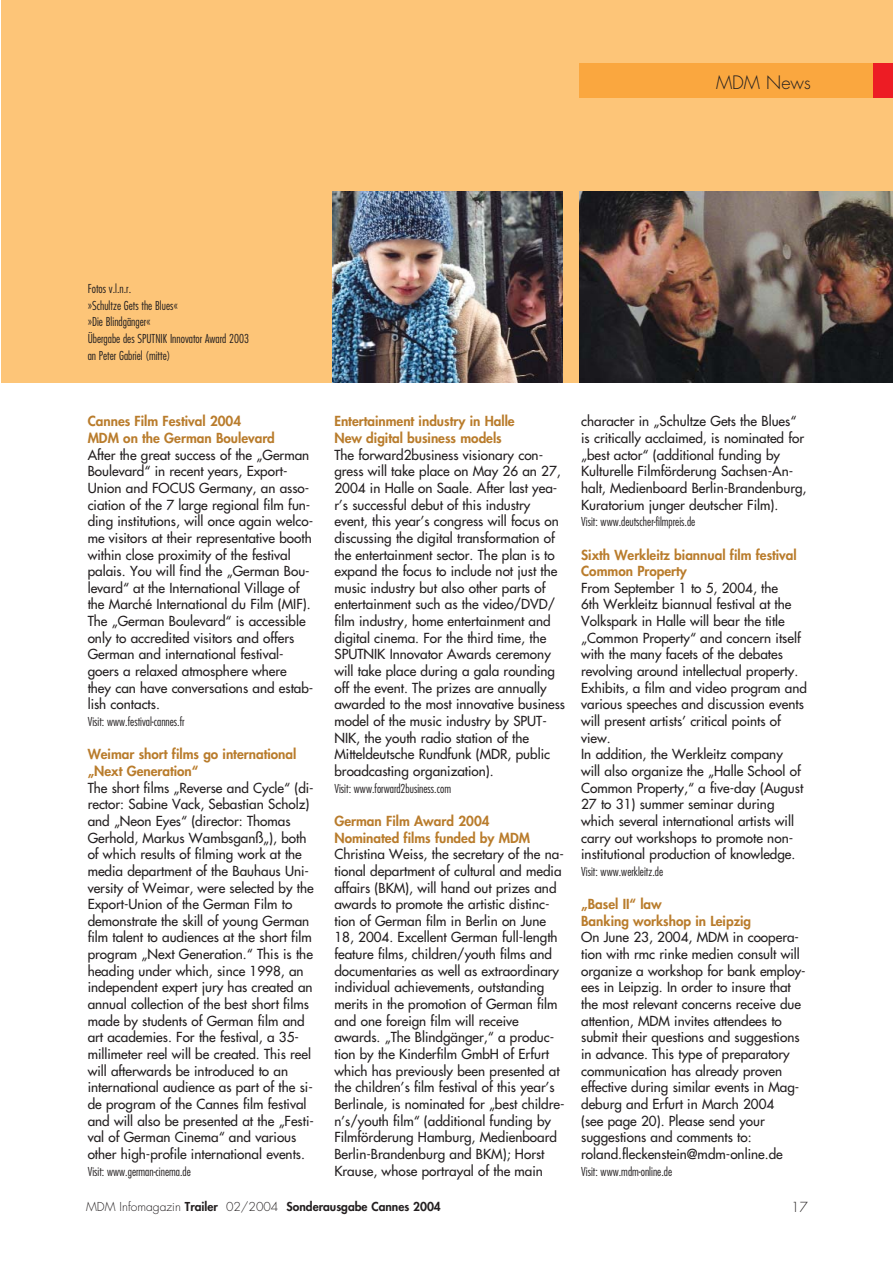
<style>
.page{position:relative;width:893px;height:1263px;background:#fff}
.page>*{position:absolute;margin:0;border:0;box-sizing:border-box;transform-origin:0 0}
.t1{font:300 18px "Futura";color:#231f20}
.t2{font:13.5px/16.6px "Futura";color:#231f20}
.t3{font:800 13.5px/16.6px "Futura";color:#b97c2c}
.t4{font:300 13.5px "Futura";color:#231f20}
.t5{font:300 condensed 12px/16.6px "Futura";color:#231f20}
.t6{font:800 12px "Futura";color:#231f20}
.s1{font-weight:300}
</style>
<div class="page">
<div style="left:1px;top:0;width:891px;height:383px;background:#fdc578"></div>
<img style="left:579px;top:191px;width:313px;height:192px">
<img style="left:333px;top:191px;width:229px;height:192px">
<div style="left:579px;top:64px;width:313px;height:34px;background:#faa73f"></div>
<div style="left:873px;top:64px;width:19px;height:34px;background:#ed1c24"></div>
<p class="t5" style="left:88px;top:281px;width:163px">Fotos v.l.n.r.<br>»Schultze Gets the Blues«<br>»Die Blindgänger«<br>Übergabe des SPUTNIK Innovator Award 2003 an Peter Gabriel (mitte)</p>
<h1 class="t1" style="left:716px;top:74px;width:96px">MDM News</h1>
<p class="t2" style="left:581px;top:414px;width:227px">character in „Schultze Gets the Blues“ is critically acclaimed, is nominated for „best actor“ (additional funding by Kulturelle Filmförderung Sachsen-An&shy;halt, Medienboard Berlin-Brandenburg, Kuratorium junger deutscher Film).</p>
<p class="t5" style="left:581px;top:514px;width:116px">Visit: www.deutscher-filmpreis.de</p>
<p class="t3" style="left:581px;top:547px;width:217px">Sixth Werkleitz biannual film festival<br>Common Property</p>
<p class="t2" style="left:581px;top:580px;width:227px">From September 1 to 5, 2004, the<br>6th Werkleitz biannual festival at the Volkspark in Halle will bear the title „Common Property“ and concern itself with the many facets of the debates revolving around intellectual property.<br>Exhibits, a film and video program and various speeches and discussion events will present artists’ critical points of view.<br>In addition, the Werkleitz company<br>will also organize the „Halle School of Common Property,“ a five-day (August 27 to 31) summer seminar during which several international artists will carry out workshops to promote non&shy;institutional production of knowledge.</p>
<p class="t5" style="left:581px;top:864px;width:84px">Visit: www.werkleitz.de</p>
<p class="t3" style="left:581px;top:897px;width:171px">„Basel II“ law<br>Banking workshop in Leipzig</p>
<p class="t2" style="left:581px;top:930px;width:226px">On June 23, 2004, MDM in coopera&shy;tion with rmc rinke medien consult will organize a workshop for bank employ&shy;ees in Leipzig. In order to insure that the most relevant concerns receive due attention, MDM invites attendees to submit their questions and suggestions in advance. This type of preparatory communication has already proven effective during similar events in Mag&shy;deburg and Erfurt in March 2004<br>(see page 20). Please send your suggestions and comments to: roland.fleckenstein@mdm-online.de</p>
<p class="t5" style="left:581px;top:1164px;width:92px">Visit: www.mdm-online.de</p>
<p class="t3" style="left:334px;top:414px;width:182px">Entertainment industry in Halle<br>New digital business models</p>
<p class="t2" style="left:334px;top:447px;width:232px">The forward2business visionary con&shy;gress will take place on May 26 an 27, 2004 in Halle on Saale. After last yea&shy;r’s successful debut of this industry event, this year’s congress will focus on discussing the digital transformation of the entertainment sector. The plan is to expand the focus to include not just the music industry but also other parts of entertainment such as the video/DVD/ film industry, home entertainment and digital cinema. For the third time, the SPUTNIK Innovator Awards ceremony will take place during a gala rounding off the event. The prizes are annually awarded to the most innovative business model of the music industry by SPUT-NIK, the youth radio station of the Mitteldeutsche Rundfunk (MDR, public broadcasting organization).</p>
<p class="t5" style="left:334px;top:781px;width:118px">Visit: www.forward2business.com</p>
<p class="t3" style="left:334px;top:814px;width:197px">German Film Award 2004<br>Nominated films funded by MDM</p>
<p class="t2" style="left:334px;top:847px;width:232px">Christina Weiss, the secretary of the na&shy;tional department of cultural and media affairs (BKM), will hand out prizes and awards to promote the artistic distinc&shy;tion of German film in Berlin on June 18, 2004. Excellent German full-length feature films, children/youth films and documentaries as well as extraordinary individual achievements, outstanding merits in the promotion of German film and one foreign film will receive awards. „The Blindgänger,“ a produc&shy;tion by the Kinderfilm GmbH of Erfurt which has previously been presented at the children’s film festival of this year’s Berlinale, is nominated for „best childre&shy;n’s/youth film“ (additional funding by Filmförderung Hamburg, Medienboard Berlin-Brandenburg and BKM); Horst Krause, whose portrayal of the main</p>
<p class="t6" style="left:86px;top:1201px;width:356px"><span class="s1">MDM Infomagazin</span> Trailer <span class="s1">02/2004</span> Sonderausgabe Cannes 2004</p>
<p class="t4" style="left:791px;top:1201px;width:18px">17</p>
<p class="t3" style="left:88px;top:414px;width:189px">Cannes Film Festival 2004<br>MDM on the German Boulevard</p>
<p class="t2" style="left:88px;top:447px;width:227px">After the great success of the „German Boulevard“ in recent years, Export-Union and FOCUS Germany, an asso&shy;ciation of the 7 large regional film fun&shy;ding institutions, will once again welco&shy;me visitors at their representative booth within close proximity of the festival palais. You will find the „German Bou&shy;levard“ at the International Village of the Marché International du Film (MIF).<br>The „German Boulevard“ is accessible only to accredited visitors and offers German and international festival&shy;goers a relaxed atmosphere where they can have conversations and estab&shy;lish contacts.</p>
<p class="t5" style="left:88px;top:714px;width:99px">Visit: www.festival-cannes.fr</p>
<p class="t3" style="left:88px;top:747px;width:210px">Weimar short films go international „Next Generation“</p>
<p class="t2" style="left:88px;top:780px;width:228px">The short films „Reverse and Cycle“ (di&shy;rector: Sabine Vack, Sebastian Scholz) and „Neon Eyes“ (director: Thomas Gerhold, Markus Wambsganß„), both of which results of filming work at the media department of the Bauhaus Uni&shy;versity of Weimar, were selected by the Export-Union of the German Film to demonstrate the skill of young German film talent to audiences at the short film program „Next Generation.“ This is the heading under which, since 1998, an independent expert jury has created an annual collection of the best short films made by students of German film and art academies. For the festival, a 35- millimeter reel will be created. This reel will afterwards be introduced to an international audience as part of the si&shy;de program of the Cannes film festival and will also be presented at the „Festi&shy;val of German Cinema“ and various other high-profile international events.</p>
<p class="t5" style="left:88px;top:1164px;width:105px">Visit: www.german-cinema.de</p>
</div>
